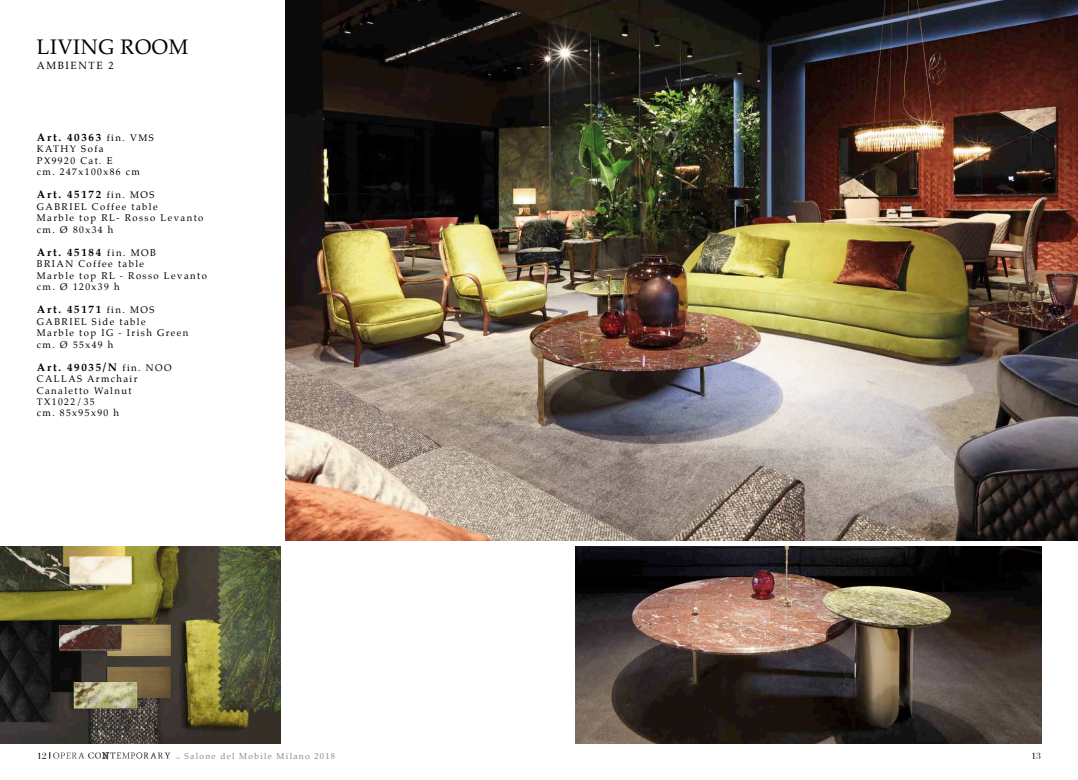
<style>
.page{position:relative;width:1078px;height:780px;background:#fff}
.page>*{position:absolute;margin:0;border:0;box-sizing:border-box;transform-origin:0 0}
.t1{font:20.6px "Palatino";letter-spacing:.03em;color:#000}
.t2{font:700 11px "Palatino";letter-spacing:.15em;color:#000}
.t3{font:10.3px "Palatino";letter-spacing:.15em;color:#000}
.t4{font:9.5px "Palatino";letter-spacing:.15em;color:#000}
.t5{font:9px "Bauer Bodoni Std";color:#000}
.t6{font:8.5px "Palatino";letter-spacing:.15em;color:#878786}
.s1{font-weight:400;font-size:9.5px}
</style>
<div class="page">
<img style="left:286px;top:0;width:791px;height:540px">
<img style="left:575px;top:546px;width:465px;height:197px">
<img style="left:0;top:546px;width:280px;height:197px">
<svg style="left:50px;top:752px;width:121px;height:6px"></svg>
<p class="t1" style="left:37px;top:30px;width:153px">LIVING ROOM</p>
<p class="t3" style="left:37px;top:57px;width:78px">AMBIENTE 2</p>
<p class="t2" style="left:37px;top:128px;width:118px">Art. 40363 <span class="s1">fin. VMS</span></p>
<p class="t4" style="left:37px;top:141px;width:68px">KATHY Sofa</p>
<p class="t4" style="left:37px;top:153px;width:77px">PX9920 Cat. E</p>
<p class="t4" style="left:37px;top:164px;width:104px">cm. 247x100x86 cm</p>
<p class="t2" style="left:37px;top:185px;width:119px">Art. 45172 <span class="s1">fin. MOS</span></p>
<p class="t4" style="left:37px;top:199px;width:122px">GABRIEL Coffee table</p>
<p class="t4" style="left:37px;top:210px;width:168px">Marble top RL- Rosso Levanto</p>
<p class="t4" style="left:37px;top:221px;width:78px">cm. Ø 80x34 h</p>
<p class="t2" style="left:37px;top:243px;width:120px">Art. 45184 <span class="s1">fin. MOB</span></p>
<p class="t4" style="left:37px;top:256px;width:109px">BRIAN Coffee table</p>
<p class="t4" style="left:37px;top:267px;width:171px">Marble top RL - Rosso Levanto</p>
<p class="t4" style="left:37px;top:279px;width:84px">cm. Ø 120x39 h</p>
<p class="t2" style="left:37px;top:300px;width:119px">Art. 45171 <span class="s1">fin. MOS</span></p>
<p class="t4" style="left:37px;top:313px;width:110px">GABRIEL Side table</p>
<p class="t4" style="left:37px;top:325px;width:153px">Marble top IG - Irish Green</p>
<p class="t4" style="left:37px;top:336px;width:78px">cm. Ø 55x49 h</p>
<p class="t2" style="left:37px;top:357px;width:136px">Art. 49035/N <span class="s1">fin. NOO</span></p>
<p class="t4" style="left:37px;top:371px;width:102px">CALLAS Armchair</p>
<p class="t4" style="left:37px;top:382px;width:96px">Canaletto Walnut</p>
<p class="t4" style="left:37px;top:394px;width:59px">TX1022/35</p>
<p class="t4" style="left:37px;top:405px;width:84px">cm. 85x95x90 h</p>
<p class="t5" style="left:37px;top:750px;width:12px">12</p>
<p class="t6" style="left:176px;top:748px;width:161px">_ Salone del Mobile Milano 2018</p>
<p class="t5" style="left:1030px;top:750px;width:12px">13</p>
</div>
